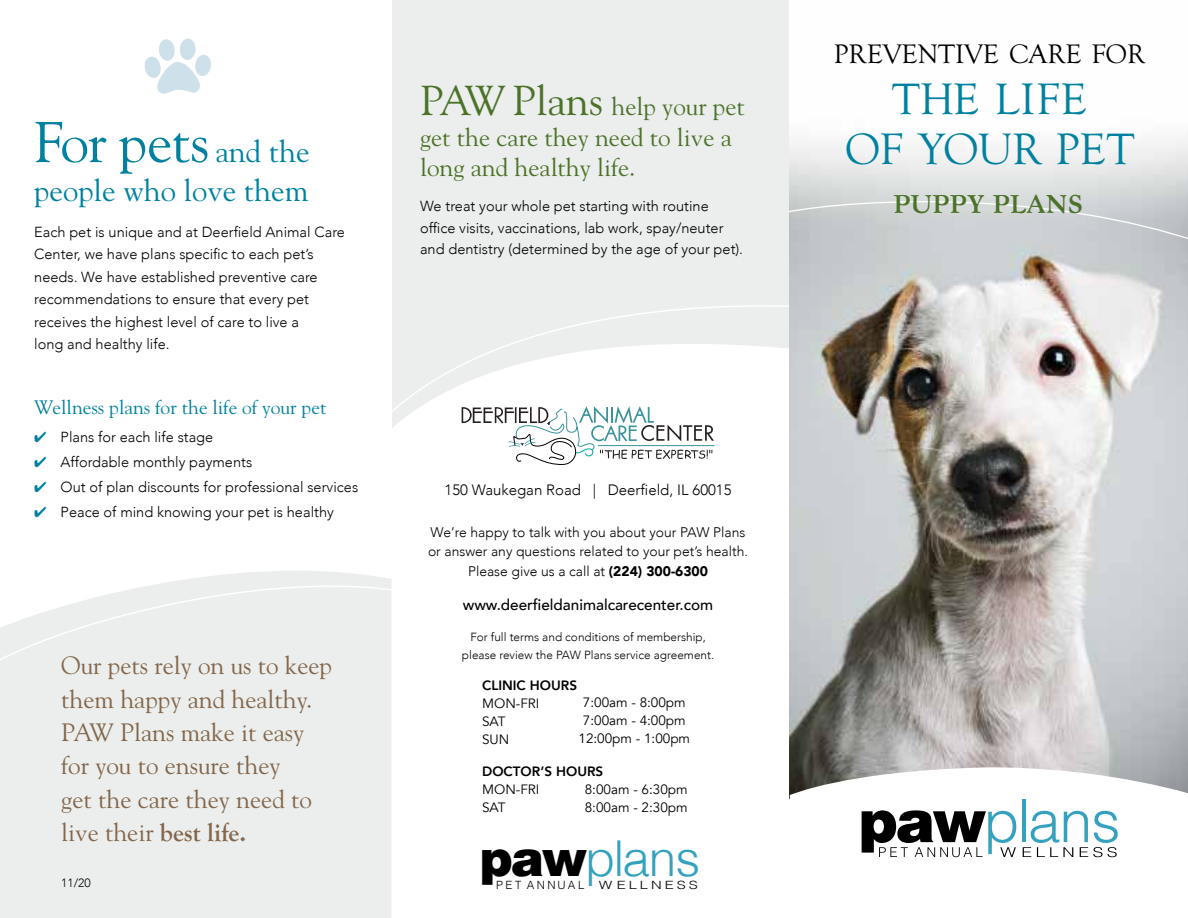
<style>
.page{position:relative;width:1188px;height:918px;background:#fff}
.page>*{position:absolute;margin:0;border:0;box-sizing:border-box;transform-origin:0 0}
.t1{font:57px "Goudy Std";letter-spacing:-.02em;color:#00819f}
.t2{font:300 49.5px "Helvetica";letter-spacing:-.03em;color:#33a2bf}
.t3{font:45.45px/49.8px "Goudy Old Style TOT";color:#00819f;text-align:center}
.t4{font:30.6px "Goudy Std";color:#00819f}
.t5{font:27.75px "Goudy Old Style TOT";color:#000}
.t6{font:500 27px "Goudy T";color:#4c7229}
.t7{font:25.05px/33.3px "Goudy Std";color:#83664b}
.t8{font:25.05px/30.6px "Goudy Std";color:#4c7229}
.t9{font:19.5px "Goudy Std";color:#00819f}
.t10{font:500 15.3px "Avenir";color:#000}
.t11{font:300 15px "Avenir";color:#000}
.t12{font:300 14.55px/22.5px "Avenir";color:#000}
.t13{font:300 13.95px/19.5px "Avenir";color:#000;text-align:center}
.t14{font:13.5px/18px "Avenir";color:#000}
.t15{font:800 13.5px "Avenir";color:#000}
.t16{font:300 12px "Avenir";color:#000}
.t17{font:300 11.85px/18px "Avenir";color:#000;text-align:center}
.t18{font:300 11.4px "Helvetica";letter-spacing:.22em;color:#000}
.t19{font:300 11.4px "Helvetica";letter-spacing:.2em;color:#000;scale:1.34 1}
.s1{font-size:30.6px}
.s2{color:#00819f}
.s3{font-family:"Goudy Old Style T";font-weight:700;font-size:25.65px}
.s4{font-size:41.7px}
.s5{font-weight:900}
.s6{font-family:"Helvetica LT Std";font-weight:900;color:#000}
</style>
<div class="page">
<div style="left:392px;top:0;width:398px;height:437px;background:#ebeeec"></div>
<svg style="left:392px;top:294px;width:398px;height:129px"></svg>
<div style="left:0;top:672px;width:392px;height:246px;background:#ebeeec"></div>
<svg style="left:144px;top:38px;width:67px;height:56px"></svg>
<svg style="left:0;top:571px;width:392px;height:101px"></svg>
<svg style="left:462px;top:406px;width:252px;height:59px"></svg>
<hr style="left:598px;top:445px;width:116px;height:1px;background:#38939b">
<img style="left:790px;top:136px;width:398px;height:630px">
<svg style="left:790px;top:766px;width:398px;height:92px"></svg>
<hr style="left:1022px;top:800px;width:4px;height:42px;background:#34a2be">
<svg style="left:862px;top:810px;width:154px;height:47px"></svg>
<svg style="left:1023px;top:811px;width:95px;height:46px"></svg>
<svg style="left:790px;top:191px;width:398px;height:54px;background:#cdd0d3"></svg>
<h1 class="t1" style="left:34px;top:107px;width:277px">For pets <span class="s1">and the</span></h1>
<h3 class="t4" style="left:34px;top:171px;width:276px">people who love them</h3>
<p class="t12" style="left:34px;top:221px;width:312px">Each pet is unique and at Deerfield Animal Care Center, we have plans specific to each pet’s needs. We have established preventive care recommendations to ensure that every pet receives the highest level of care to live a<br>long and healthy life.</p>
<h3 class="t9" style="left:34px;top:395px;width:294px">Wellness plans for the life of your pet</h3>
<p class="t12" style="left:34px;top:426px;width:181px"><span class="s2">✔</span> Plans for each life stage</p>
<p class="t12" style="left:34px;top:451px;width:220px"><span class="s2">✔</span> Affordable monthly payments</p>
<p class="t12" style="left:34px;top:476px;width:325px"><span class="s2">✔</span> Out of plan discounts for professional services</p>
<p class="t12" style="left:34px;top:501px;width:301px"><span class="s2">✔</span> Peace of mind knowing your pet is healthy</p>
<h3 class="t7" style="left:61px;top:649px;width:272px">Our pets rely on us to keep them happy and healthy.<br>PAW Plans make it easy for you to ensure they<br>get the care they need to live their <span class="s3">best life.</span></h3>
<p class="t16" style="left:61px;top:876px;width:31px">11/20</p>
<h3 class="t8" style="left:420px;top:91px;width:326px"><span class="s4">PAW Plans</span> help your pet get the care they need to live a long and healthy life.</h3>
<p class="t12" style="left:420px;top:195px;width:325px;line-height:21.6px">We treat your whole pet starting with routine office visits, vaccinations, lab work, spay/neuter and dentistry (determined by the age of your pet).</p>
<p class="t11" style="left:445px;top:480px;width:289px">150 Waukegan Road | Deerfield, IL 60015</p>
<p class="t13" style="left:428px;top:522px;width:322px">We’re happy to talk with you about your PAW Plans or answer any questions related to your pet’s health.<br>Please give us a call at <span class="s5">(224) 300-6300</span></p>
<p class="t10" style="left:463px;top:592px;width:252px">www.deerfieldanimalcarecenter.com</p>
<p class="t17" style="left:462px;top:628px;width:254px">For full terms and conditions of membership, please review the PAW Plans service agreement.</p>
<p class="t15" style="left:482px;top:675px;width:96px">CLINIC HOURS</p>
<p class="t14" style="left:482px;top:695px;width:59px">MON-FRI<br>SAT<br>SUN</p>
<p class="t14" style="left:579px;top:693px;width:113px;text-align:center">7:00am - 8:00pm<br>7:00am - 4:00pm<br>12:00pm - 1:00pm</p>
<p class="t15" style="left:482px;top:761px;width:123px">DOCTOR’S HOURS</p>
<p class="t14" style="left:482px;top:780px;width:59px">MON-FRI</p>
<p class="t14" style="left:585px;top:780px;width:104px">8:00am - 6:30pm</p>
<p class="t14" style="left:482px;top:798px;width:25px">SAT</p>
<p class="t14" style="left:585px;top:798px;width:104px">8:00am - 2:30pm</p>
<h2 class="t2" style="left:480px;top:816px;width:222px"><span class="s6">paw</span>plans</h2>
<p class="t18" style="left:496px;top:875px;width:90px">PET ANNUAL</p>
<p class="t19" style="left:599px;top:875px;width:75px">WELLNESS</p>
<h3 class="t5" style="left:834px;top:39px;width:313px">PREVENTIVE CARE FOR</h3>
<h3 class="t3" style="left:845px;top:75px;width:291px">THE LIFE<br>OF YOUR PET</h3>
<h3 class="t6" style="left:893px;top:188px;width:191px">PUPPY PLANS</h3>
</div>
